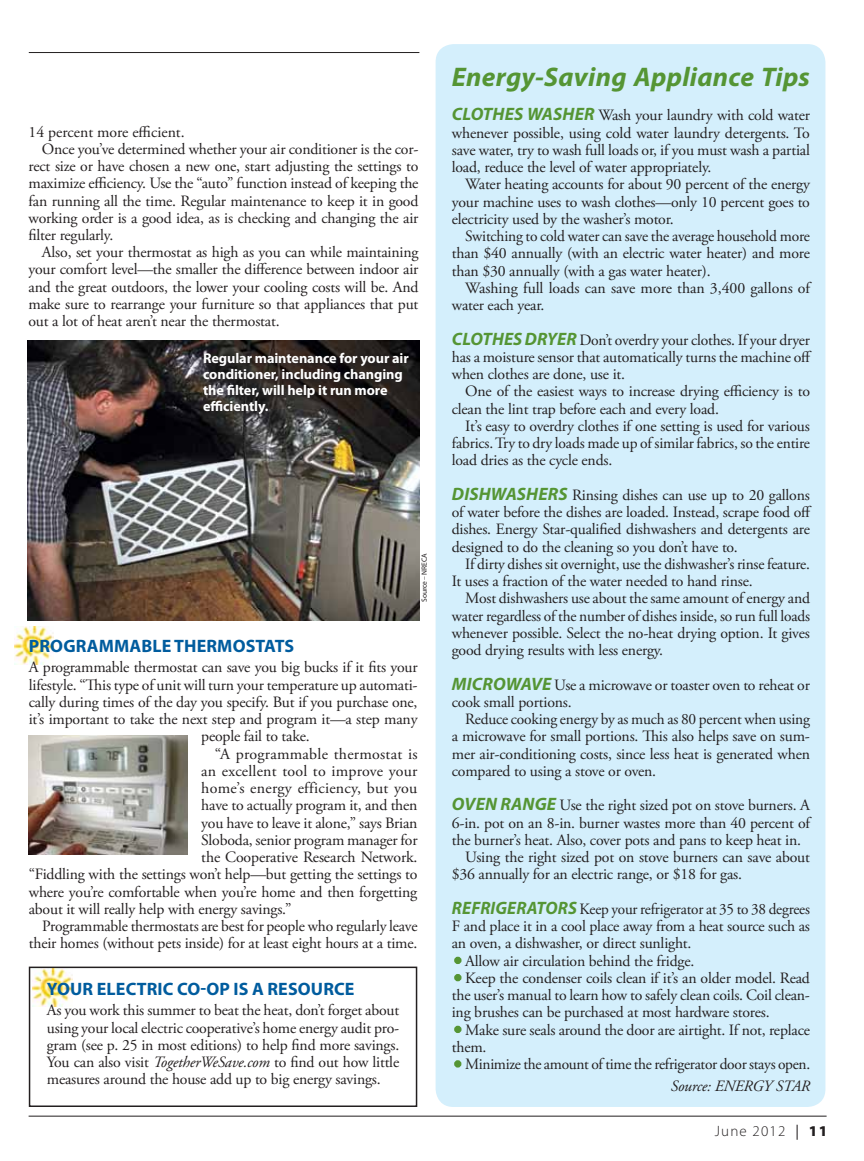
<style>
.page{position:relative;width:864px;height:1161px;background:#fff}
.page>*{position:absolute;margin:0;border:0;box-sizing:border-box;transform-origin:0 0}
.t1{font:italic 700 27px "Myriad Pro";letter-spacing:.01em;color:#559534}
.t2{font:700 18px "Myriad Pro";letter-spacing:.01em;color:#005c9e}
.t3{font:italic 700 18px "Myriad Pro";letter-spacing:.01em;color:#559534}
.t4{font:15.75px/17.2px "Adobe Garamond Pro";letter-spacing:-.01em;color:#231f20;text-align:justify}
.t5{font:15.75px/17.2px "Adobe Garamond Pro";letter-spacing:-.01em;color:#231f20;text-align:justify;scale:.96 1}
.t6{font:15.75px "Adobe Garamond Pro";letter-spacing:.015em;color:#231f20}
.t7{font:300 15px "Myriad Pro";letter-spacing:.08em;color:#231f20}
.t8{font:700 14.25px/15.8px "Myriad Pro";letter-spacing:-.005em;color:#fff}
.t9{font:7.5px "Myriad Pro";letter-spacing:-.01em;color:#231f20}
.s1{font-style:italic}
.s2{font-family:"Myriad Pro";font-weight:700;font-style:italic;font-size:18px;color:#559534}
.s3{color:#559534}
.s4{font-weight:400}
.s5{font-weight:900}
</style>
<div class="page">
<hr style="left:29px;top:1116px;width:798px;height:1px;background:#231f20">
<img style="left:32px;top:970px;width:40px;height:37px">
<img style="left:14px;top:626px;width:40px;height:39px">
<img style="left:27px;top:341px;width:392px;height:280px">
<svg style="left:201px;top:350px;width:214px;height:70px;background:#2a2523"></svg>
<div style="left:436px;top:44px;width:389px;height:1063px;background:#d4effc;border-radius:18px"></div>
<hr style="left:29px;top:52px;width:390px;height:1px;background:#231f20">
<div style="left:29px;top:967px;width:388px;height:140px;border:2px solid #231f20"></div>
<img style="left:29px;top:736px;width:159px;height:119px">
<div style="left:454px;top:957px;width:8px;height:7px;border:3px solid #559534;border-radius:50%"></div>
<div style="left:454px;top:974px;width:8px;height:7px;border:3px solid #559534;border-radius:50%"></div>
<div style="left:454px;top:1026px;width:8px;height:7px;border:3px solid #559534;border-radius:50%"></div>
<div style="left:454px;top:1060px;width:7px;height:8px;border:3px solid #559534;border-radius:50%"></div>
<p class="t4" style="left:28px;top:123px;width:158px">14 percent more efficient.</p>
<p class="t4" style="left:42px;top:141px;width:378px">Once you’ve determined whether your air conditioner is the cor-</p>
<p class="t4" style="left:28px;top:158px;width:391px">rect size or have chosen a new one, start adjusting the settings to</p>
<p class="t4" style="left:28px;top:175px;width:392px">maximize efficiency. Use the “auto” function instead of keeping the</p>
<p class="t4" style="left:28px;top:192px;width:391px">fan running all the time. Regular maintenance to keep it in good</p>
<p class="t4" style="left:28px;top:210px;width:391px">working order is a good idea, as is checking and changing the air</p>
<p class="t4" style="left:28px;top:227px;width:86px">filter regularly.</p>
<p class="t4" style="left:42px;top:244px;width:378px">Also, set your thermostat as high as you can while maintaining</p>
<p class="t4" style="left:28px;top:261px;width:391px">your comfort level—the smaller the difference between indoor air</p>
<p class="t4" style="left:28px;top:279px;width:391px">and the great outdoors, the lower your cooling costs will be. And</p>
<p class="t4" style="left:28px;top:296px;width:391px">make sure to rearrange your furniture so that appliances that put</p>
<p class="t4" style="left:28px;top:313px;width:253px">out a lot of heat aren’t near the thermostat.</p>
<p class="t8" style="left:203px;top:350px;width:207px">Regular maintenance for your air conditioner, including changing the filter, will help it run more efficiently.</p>
<p class="t9" style="left:420px;top:602px;width:50px;rotate:-90deg">Source – NRECA</p>
<p class="t2" style="left:29px;top:634px;width:265px">Programmab le Th ermostats</p>
<p class="t4" style="left:29px;top:659px;width:390px">A programmable thermostat can save you big bucks if it fits your</p>
<p class="t4" style="left:29px;top:677px;width:390px">lifestyle. “This type of unit will turn your temperature up automati-</p>
<p class="t4" style="left:29px;top:694px;width:390px">cally during times of the day you specify. But if you purchase one,</p>
<p class="t4" style="left:29px;top:711px;width:390px">it’s important to take the next step and program it—a step many</p>
<p class="t4" style="left:201px;top:728px;width:110px">people fail to take.</p>
<p class="t6" style="left:215px;top:744px;width:204px">“A programmable thermostat is</p>
<p class="t6" style="left:201px;top:762px;width:218px">an excellent tool to improve your</p>
<p class="t6" style="left:201px;top:779px;width:218px">home’s energy efficiency, but you</p>
<p class="t4" style="left:201px;top:797px;width:218px">have to actually program it, and then</p>
<p class="t4" style="left:201px;top:815px;width:218px">you have to leave it alone,” says Brian</p>
<p class="t4" style="left:201px;top:832px;width:218px">Sloboda, senior program manager for</p>
<p class="t4" style="left:201px;top:849px;width:218px">the Cooperative Research Network.</p>
<p class="t4" style="left:29px;top:866px;width:390px">“Fiddling with the settings won’t help—but getting the settings to</p>
<p class="t4" style="left:29px;top:884px;width:390px">where you’re comfortable when you’re home and then forgetting</p>
<p class="t4" style="left:29px;top:901px;width:264px">about it will really help with energy savings.”</p>
<p class="t4" style="left:42px;top:918px;width:377px">Programmable thermostats are best for people who regularly leave</p>
<p class="t4" style="left:29px;top:935px;width:390px">their homes (without pets inside) for at least eight hours at a time.</p>
<p class="t2" style="left:47px;top:977px;width:309px">Your Electric Co-op is a Resource</p>
<p class="t4" style="left:47px;top:1002px;width:354px">As you work this summer to beat the heat, don’t forget about using your local electric cooperative’s home energy audit pro&shy;gram (see p. 25 in most editions) to help find more savings.<br>You can also visit <span class="s1">TogetherWeSave.com</span> to find out how little measures around the house add up to big energy savings.</p>
<h1 class="t1" style="left:452px;top:59px;width:360px">ENERGY-SAVING APPLIANCE TIPS</h1>
<p class="t4" style="left:452px;top:107px;width:360px"><span class="s2">CLOTHES WASHER</span> Wash your laundry with cold water whenever possible, using cold water laundry detergents. To save water, try to wash full loads or, if you must wash a partial load, reduce the level of water appropriately.</p>
<p class="t4" style="left:452px;top:176px;width:360px;text-indent:13px">Water heating accounts for about 90 percent of the energy your machine uses to wash clothes—only 10 percent goes to electricity used by the washer’s motor.</p>
<p class="t4" style="left:452px;top:228px;width:360px;text-indent:14px">Switching to cold water can save the average household more than $40 annually (with an electric water heater) and more than $30 annually (with a gas water heater).</p>
<p class="t4" style="left:452px;top:280px;width:360px;text-indent:14px">Washing full loads can save more than 3,400 gallons of water each year.</p>
<p class="t4" style="left:452px;top:332px;width:361px"><span class="s2">CLOTHES DRYER</span> Don’t overdry your clothes. If your dryer has a moisture sensor that automatically turns the machine off when clothes are done, use it.</p>
<p class="t4" style="left:452px;top:383px;width:360px;text-indent:13px">One of the easiest ways to increase drying efficiency is to clean the lint trap before each and every load.</p>
<p class="t4" style="left:452px;top:418px;width:360px;text-indent:13px">It’s easy to overdry clothes if one setting is used for various fabrics. Try to dry loads made up of similar fabrics, so the entire load dries as the cycle ends.</p>
<p class="t3" style="left:452px;top:482px;width:52px">DISHWAS</p>
<p class="t4" style="left:452px;top:487px;width:361px;text-indent:74px"><span class="s2">HERS</span> Rinsing dishes can use up to 20 gallons of water before the dishes are loaded. Instead, scrape food off dishes. Energy Star-qualified dishwashers and detergents are designed to do the cleaning so you don’t have to.</p>
<p class="t4" style="left:452px;top:556px;width:360px;text-indent:14px">If dirty dishes sit overnight, use the dishwasher’s rinse feature.<br>It uses a fraction of the water needed to hand rinse.</p>
<p class="t4" style="left:452px;top:590px;width:360px;text-indent:14px">Most dishwashers use about the same amount of energy and water regardless of the number of dishes inside, so run full loads whenever possible. Select the no-heat drying option. It gives good drying results with less energy.</p>
<p class="t4" style="left:452px;top:677px;width:360px"><span class="s2">MICROWA VE</span> Use a microwave or toaster oven to reheat or cook small portions.</p>
<p class="t4" style="left:452px;top:711px;width:360px;text-indent:14px">Reduce cooking energy by as much as 80 percent when using a microwave for small portions. This also helps save on sum&shy;mer air-conditioning costs, since less heat is generated when compared to using a stove or oven.</p>
<p class="t4" style="left:452px;top:797px;width:360px"><span class="s2">OVEN RA NGE</span> Use the right sized pot on stove burners. A</p>
<p class="t4" style="left:452px;top:815px;width:360px">6-in. pot on an 8-in. burner wastes more than 40 percent of</p>
<p class="t4" style="left:452px;top:832px;width:351px">the burner’s heat. Also, cover pots and pans to keep heat in.</p>
<p class="t4" style="left:465px;top:849px;width:346px">Using the right sized pot on stove burners can save about</p>
<p class="t4" style="left:452px;top:866px;width:292px">$36 annually for an electric range, or $18 for gas.</p>
<p class="t5" style="left:452px;top:901px;width:375px"><span class="s2">REFRIGERATORS</span> Keep your refrigerator at 35 to 38 degrees F and place it in a cool place away from a heat source such as an oven, a dishwasher, or direct sunlight.</p>
<p class="t4" style="left:455px;top:953px;width:241px"><span class="s3">•</span> Allow air circulation behind the fridge.</p>
<p class="t4" style="left:452px;top:970px;width:360px"><span class="s3">•</span> Keep the condenser coils clean if it’s an older model. Read the user’s manual to learn how to safely clean coils. Coil clean&shy;ing brushes can be purchased at most hardware stores.</p>
<p class="t4" style="left:452px;top:1022px;width:360px"><span class="s3">•</span> Make sure seals around the door are airtight. If not, replace them.</p>
<p class="t4" style="left:455px;top:1054px;width:357px;line-height:21.8px;text-align:right"><span class="s3">•</span> Minimize the amount of time the refrigerator door stays open.<br><span class="s1">Source: ENERGY STAR</span></p>
<p class="t7" style="left:715px;top:1122px;width:114px">June 2012 <span class="s4">|</span> <span class="s5">11</span></p>
</div>
